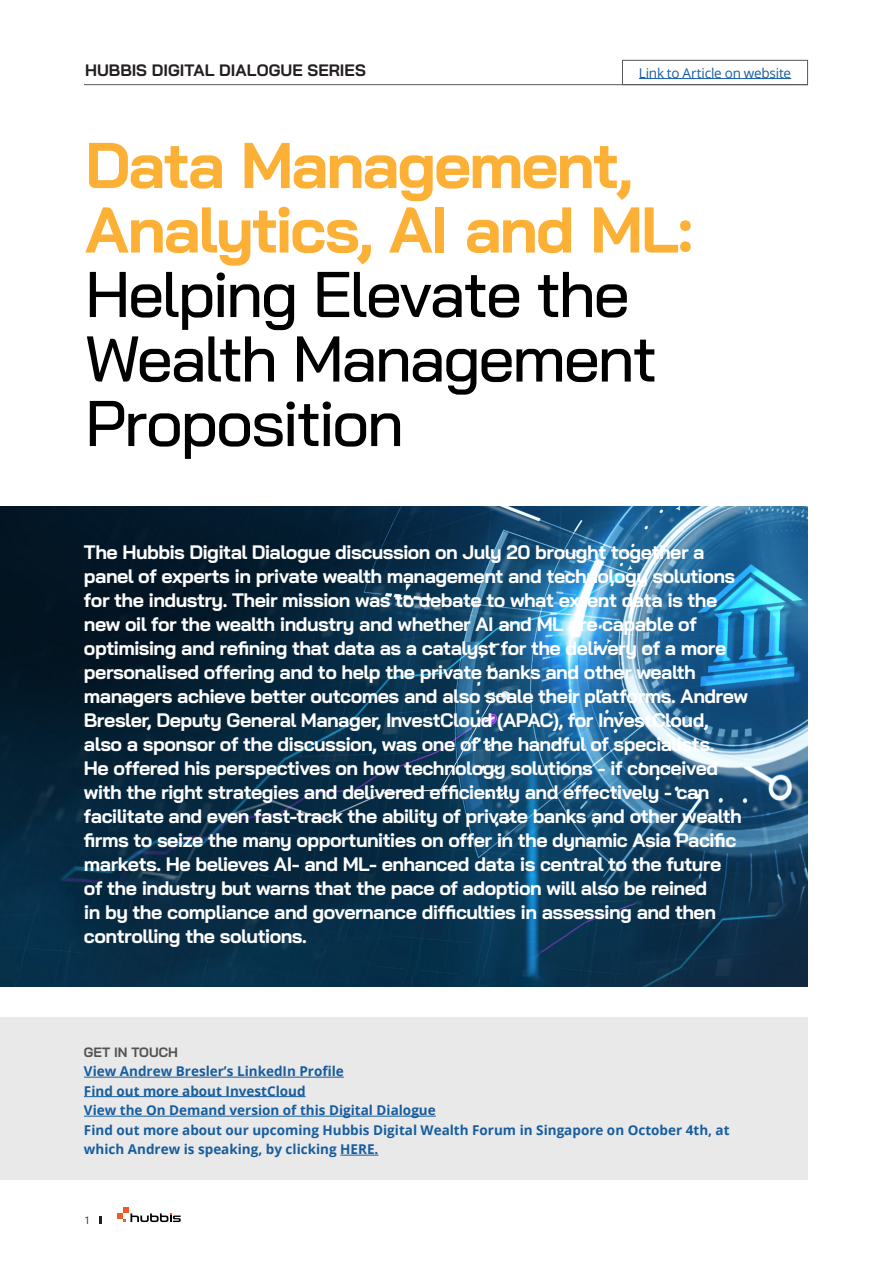
<style>
.page{position:relative;width:893px;height:1263px;background:#fff}
.page>*{position:absolute;margin:0;border:0;box-sizing:border-box;transform-origin:0 0}
.t1{font:500 64.5px/64.5px "Bai Jamjuree";letter-spacing:-.04em;color:#000}
.cover_text{font:700 19.5px/24px "Bai Jamjuree";letter-spacing:-.03em;color:#fff}
.t2{font:700 16.5px "Bai Jamjuree";color:#231f20}
.Name_font{font:700 13.5px/19.5px "Open Sans";color:#175d9e}
.t3{font:13.5px "Open Sans";letter-spacing:-.015em;color:#175d9e}
.Name_font-2{font:700 13.5px "Bai Jamjuree";color:#535355}
.t4{font:10.5px "Bai Jamjuree";color:#231f20}
.s1{font-weight:700;color:#fcb136}
</style>
<div class="page">
<svg style="left:117px;top:1207px;width:64px;height:15px"></svg>
<svg style="left:100px;top:1216px;width:2px;height:8px"></svg>
<div style="left:622px;top:60px;width:186px;height:25px;border:1px solid #57585a"></div>
<img style="left:0;top:506px;width:808px;height:481px">
<hr style="left:639px;top:78px;width:152px;height:1px;background:#175d9e">
<div style="left:0;top:1017px;width:808px;height:162px;background:#e9e9e9"></div>
<hr style="left:84px;top:1077px;width:260px;height:1px;background:#175d9e">
<hr style="left:84px;top:1096px;width:222px;height:1px;background:#175d9e">
<hr style="left:84px;top:1116px;width:352px;height:1px;background:#175d9e">
<hr style="left:340px;top:1155px;width:38px;height:1px;background:#175d9e">
<hr style="left:84px;top:84px;width:724px;height:1px;background:#57585a">
<p class="t2" style="left:85px;top:60px;width:282px">HUBBIS DIGITAL DIALOGUE SERIES</p>
<p class="t3" style="left:639px;top:63px;width:154px">Link to Article on website</p>
<p class="t1" style="left:85px;top:134px;width:610px"><span class="s1">Data Management,<br>Analytics, AI and ML:<br></span>Helping Elevate the<br>Wealth Management<br>Proposition</p>
<p class="cover_text" style="left:84px;top:541px;width:666px">The Hubbis Digital Dialogue discussion on July 20 brought together a panel of experts in private wealth management and technology solutions for the industry. Their mission was to debate to what extent data is the new oil for the wealth industry and whether AI and ML are capable of optimising and refining that data as a catalyst for the delivery of a more personalised offering and to help the private banks and other wealth managers achieve better outcomes and also scale their platforms. Andrew Bresler, Deputy General Manager, InvestCloud (APAC), for InvestCloud, also a sponsor of the discussion, was one of the handful of specialists.<br>He offered his perspectives on how technology solutions - if conceived with the right strategies and delivered efficiently and effectively - can facilitate and even fast-track the ability of private banks and other wealth firms to seize the many opportunities on offer in the dynamic Asia Pacific markets. He believes AI- and ML- enhanced data is central to the future<br>of the industry but warns that the pace of adoption will also be reined<br>in by the compliance and governance difficulties in assessing and then controlling the solutions.</p>
<p class="Name_font-2" style="left:84px;top:1044px;width:95px">GET IN TOUCH</p>
<p class="Name_font" style="left:84px;top:1061px;width:261px">View Andrew Bresler’s LinkedIn Profile</p>
<p class="Name_font" style="left:84px;top:1081px;width:223px">Find out more about InvestCloud</p>
<p class="Name_font" style="left:84px;top:1100px;width:353px">View the On Demand version of this Digital Dialogue</p>
<p class="Name_font" style="left:84px;top:1120px;width:647px">Find out more about our upcoming Hubbis Digital Wealth Forum in Singapore on October 4th, at which Andrew is speaking, by clicking HERE.</p>
<p class="t4" style="left:85px;top:1211px;width:5px">1</p>
</div>
